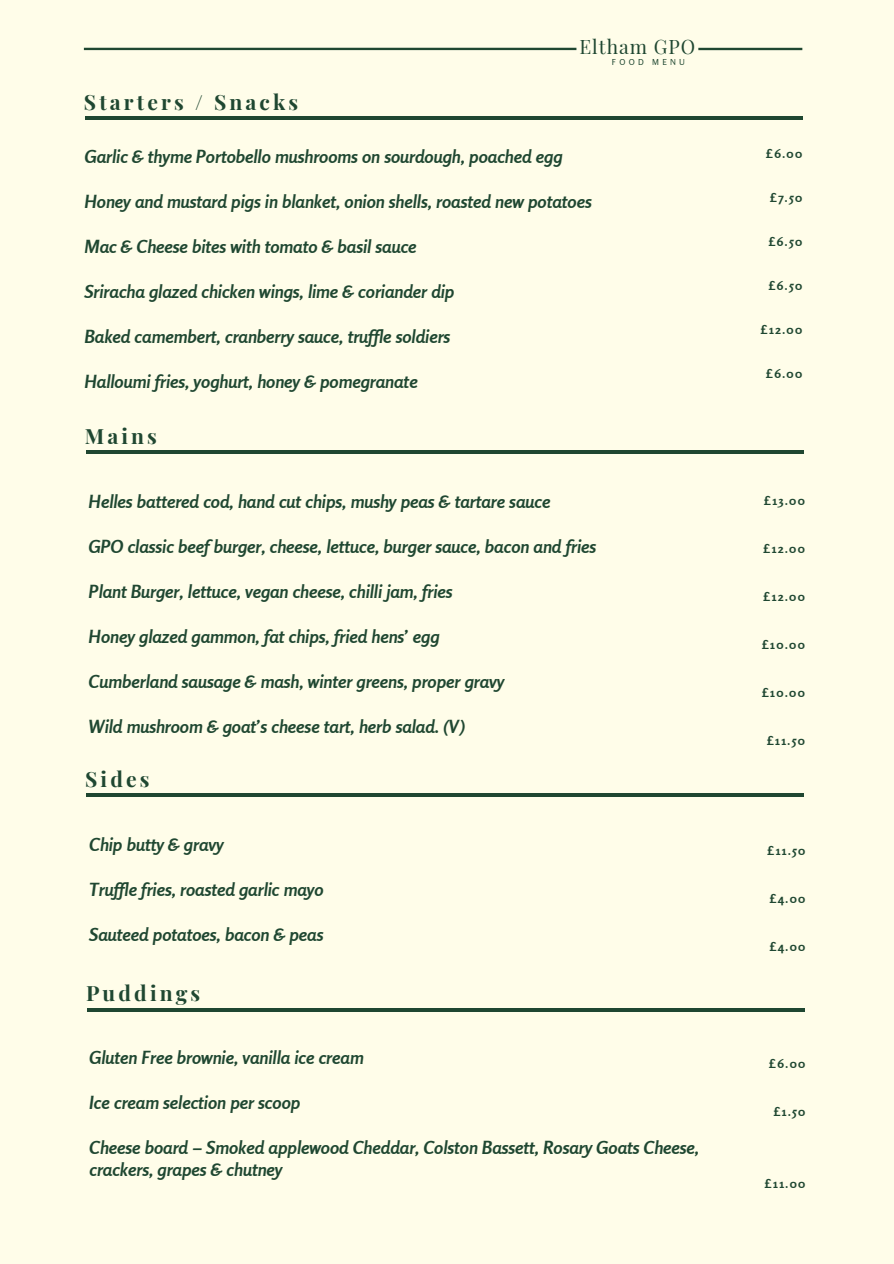
<style>
.page{position:relative;width:894px;height:1264px;background:#fff}
.page>*{position:absolute;margin:0;border:0;box-sizing:border-box;transform-origin:0 0}
.t1{font:700 21px "Playfair Display";letter-spacing:.15em;color:#1f4731}
.t2{font:19.5px "Playfair Display";letter-spacing:.05em;color:#1f4731}
.t3{font:italic 700 18px/22.5px "Rosario";color:#1f4731}
.t4{font:700 12.45px "Rosario";letter-spacing:.11em;color:#1f4731}
.t5{font:8.25px "Rosario";letter-spacing:.4em;color:#1f4731}
</style>
<div class="page">
<div style="left:0;top:0;width:893px;height:1263px;background:#fffde9"></div>
<svg style="left:698px;top:48px;width:104px;height:2px"></svg>
<svg style="left:84px;top:48px;width:492px;height:2px"></svg>
<hr style="left:86px;top:450px;width:330px;height:4px;background:#1f4731">
<hr style="left:333px;top:450px;width:330px;height:4px;background:#1f4731">
<hr style="left:473px;top:450px;width:330px;height:4px;background:#1f4731">
<hr style="left:85px;top:116px;width:330px;height:4px;background:#1f4731">
<hr style="left:332px;top:116px;width:330px;height:4px;background:#1f4731">
<hr style="left:472px;top:116px;width:330px;height:4px;background:#1f4731">
<hr style="left:87px;top:793px;width:329px;height:3px;background:#1f4731">
<hr style="left:334px;top:793px;width:329px;height:3px;background:#1f4731">
<hr style="left:473px;top:793px;width:330px;height:3px;background:#1f4731">
<hr style="left:87px;top:1008px;width:330px;height:3px;background:#1f4731">
<hr style="left:334px;top:1008px;width:330px;height:3px;background:#1f4731">
<hr style="left:474px;top:1008px;width:330px;height:3px;background:#1f4731">
<p class="t1" style="left:84px;top:87px;width:216px">Starters / Snacks</p>
<p class="t2" style="left:579px;top:33px;width:117px">Eltham GPO</p>
<p class="t5" style="left:611px;top:57px;width:74px">FOOD MENU</p>
<p class="t3" style="left:85px;top:145px;width:479px">Garlic &amp; thyme Portobello mushrooms on sourdough, poached egg</p>
<p class="t3" style="left:85px;top:190px;width:508px">Honey and mustard pigs in blanket, onion shells, roasted new potatoes</p>
<p class="t3" style="left:85px;top:235px;width:333px">Mac &amp; Cheese bites with tomato &amp; basil sauce</p>
<p class="t3" style="left:85px;top:280px;width:371px">Sriracha glazed chicken wings, lime &amp; coriander dip</p>
<p class="t3" style="left:85px;top:325px;width:367px">Baked camembert, cranberry sauce, truf le soldiers</p>
<p class="t3" style="left:85px;top:370px;width:334px">Halloumi fries, yoghurt, honey &amp; pomegranate</p>
<p class="t1" style="left:85px;top:421px;width:74px">Mains</p>
<p class="t3" style="left:89px;top:490px;width:463px">Helles battered cod, hand cut chips, mushy peas &amp; tartare sauce</p>
<p class="t3" style="left:89px;top:535px;width:508px">GPO classic beef burger, cheese, lettuce, burger sauce, bacon and fries</p>
<p class="t3" style="left:89px;top:580px;width:365px">Plant Burger, lettuce, vegan cheese, chilli jam, fries</p>
<p class="t3" style="left:89px;top:625px;width:352px">Honey glazed gammon, fat chips, fried hens’ egg</p>
<p class="t3" style="left:89px;top:670px;width:417px">Cumberland sausage &amp; mash, winter greens, proper gravy</p>
<p class="t3" style="left:89px;top:715px;width:377px">Wild mushroom &amp; goat’s cheese tart, herb salad. (V)</p>
<p class="t1" style="left:85px;top:764px;width:66px">Sides</p>
<p class="t3" style="left:89px;top:833px;width:136px">Chip butty &amp; gravy</p>
<p class="t3" style="left:89px;top:878px;width:235px">Truf le fries, roasted garlic mayo</p>
<p class="t3" style="left:89px;top:923px;width:235px">Sauteed potatoes, bacon &amp; peas</p>
<p class="t1" style="left:86px;top:978px;width:116px">Puddings</p>
<p class="t3" style="left:89px;top:1045px;width:275px">Gluten Free brownie, vanilla ice cream</p>
<p class="t3" style="left:89px;top:1090px;width:212px">Ice cream selection per scoop</p>
<p class="t3" style="left:89px;top:1135px;width:611px">Cheese board – Smoked applewood Cheddar, Colston Bassett, Rosary Goats Cheese, crackers, grapes &amp; chutney</p>
<p class="t4" style="left:765px;top:146px;width:38px">£6.00</p>
<p class="t4" style="left:769px;top:190px;width:34px">£7.50</p>
<p class="t4" style="left:768px;top:233px;width:35px">£6.50</p>
<p class="t4" style="left:768px;top:277px;width:35px">£6.50</p>
<p class="t4" style="left:760px;top:321px;width:43px">£12.00</p>
<p class="t4" style="left:765px;top:365px;width:38px">£6.00</p>
<p class="t4" style="left:763px;top:493px;width:43px">£13.00</p>
<p class="t4" style="left:762px;top:541px;width:43px">£12.00</p>
<p class="t4" style="left:762px;top:589px;width:43px">£12.00</p>
<p class="t4" style="left:761px;top:637px;width:45px">£10.00</p>
<p class="t4" style="left:761px;top:685px;width:45px">£10.00</p>
<p class="t4" style="left:766px;top:733px;width:40px">£11.50</p>
<p class="t4" style="left:767px;top:843px;width:40px">£11.50</p>
<p class="t4" style="left:769px;top:891px;width:38px">£4.00</p>
<p class="t4" style="left:769px;top:939px;width:38px">£4.00</p>
<p class="t4" style="left:768px;top:1056px;width:38px">£6.00</p>
<p class="t4" style="left:773px;top:1104px;width:34px">£1.50</p>
<p class="t4" style="left:764px;top:1176px;width:42px">£11.00</p>
</div>
